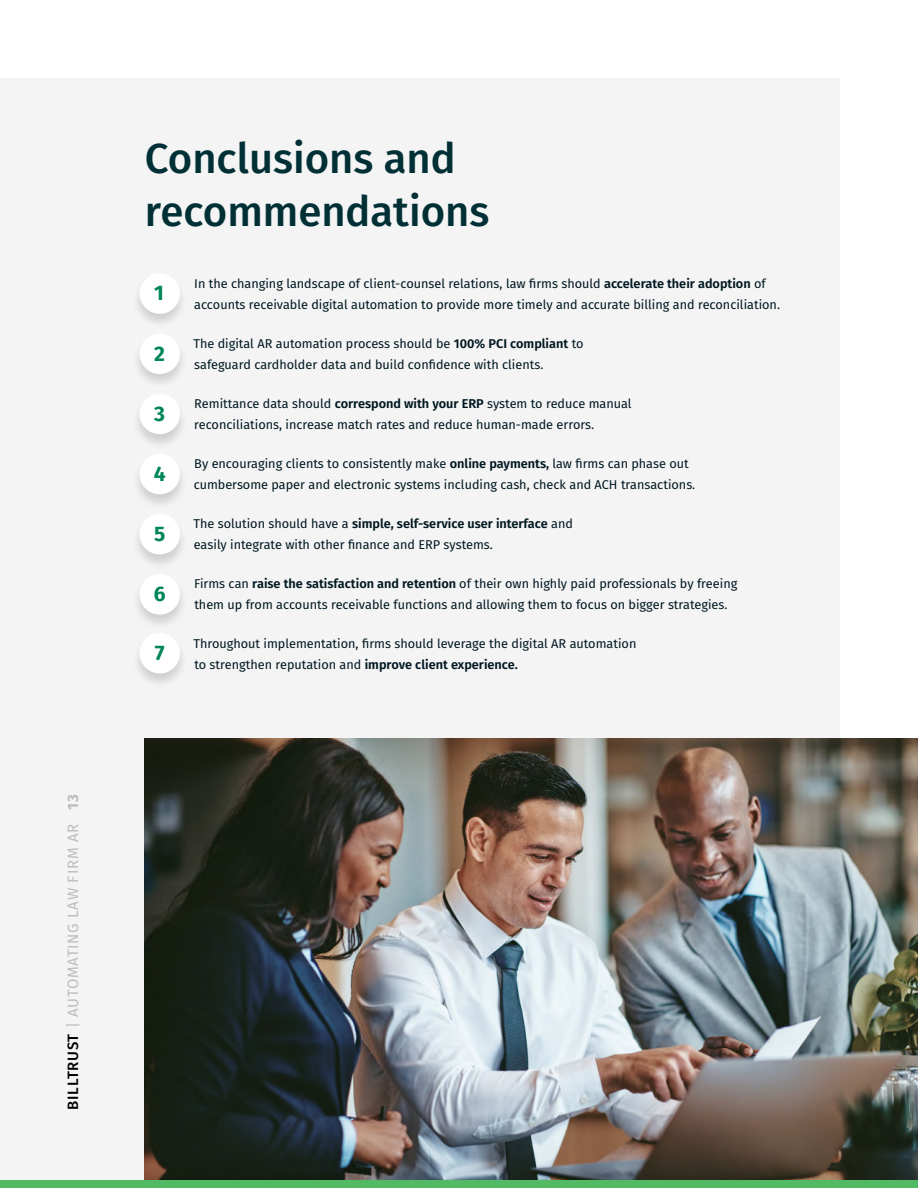
<style>
.page{position:relative;width:918px;height:1188px;background:#fff}
.page>*{position:absolute;margin:0;border:0;box-sizing:border-box;transform-origin:0 0}
.t1{font:500 42px/52.5px "Fira Sans";color:#003035}
.t2{font:700 21px "Fira Sans";color:#008557}
.t3{font:15px "Fira Sans";letter-spacing:.05em;color:#bbbdc0}
.t4{font:12.75px/21px "Fira Sans";color:#001721}
.s1{font-weight:500;color:#000}
.s2{font-weight:700}
.s3{font-weight:600}
</style>
<div class="page">
<div style="left:0;top:78px;width:840px;height:1110px;background:#f4f4f4"></div>
<img style="left:144px;top:738px;width:774px;height:442px">
<div style="left:132px;top:273px;width:56px;height:56px;background:#000;opacity:.15"></div>
<div style="left:140px;top:273px;width:40px;height:41px;background:#fff;border-radius:50%"></div>
<div style="left:132px;top:333px;width:56px;height:57px;background:#000;opacity:.15"></div>
<div style="left:140px;top:334px;width:40px;height:40px;background:#fff;border-radius:50%"></div>
<div style="left:132px;top:393px;width:56px;height:57px;background:#000;opacity:.15"></div>
<div style="left:140px;top:394px;width:40px;height:40px;background:#fff;border-radius:50%"></div>
<div style="left:132px;top:453px;width:56px;height:57px;background:#000;opacity:.15"></div>
<div style="left:140px;top:454px;width:40px;height:40px;background:#fff;border-radius:50%"></div>
<div style="left:132px;top:513px;width:56px;height:57px;background:#000;opacity:.15"></div>
<div style="left:140px;top:514px;width:40px;height:40px;background:#fff;border-radius:50%"></div>
<div style="left:132px;top:574px;width:56px;height:56px;background:#000;opacity:.15"></div>
<div style="left:140px;top:574px;width:40px;height:41px;background:#fff;border-radius:50%"></div>
<div style="left:132px;top:632px;width:56px;height:57px;background:#000;opacity:.15"></div>
<div style="left:140px;top:633px;width:40px;height:41px;background:#fff;border-radius:50%"></div>
<div style="left:0;top:1180px;width:918px;height:8px;background:#52b964"></div>
<p class="t3" style="left:61px;top:1110px;width:317px;rotate:-90deg"><span class="s1">BILLTRUST</span> | AUTOMATING LAW FIRM AR <span class="s2">13</span></p>
<h1 class="t1" style="left:145px;top:130px;width:346px">Conclusions and recommendations</h1>
<h2 class="t2" style="left:154px;top:275px;width:11px">1</h2>
<h2 class="t2" style="left:154px;top:336px;width:12px">2</h2>
<h2 class="t2" style="left:154px;top:396px;width:12px">3</h2>
<h2 class="t2" style="left:154px;top:456px;width:13px">4</h2>
<h2 class="t2" style="left:154px;top:516px;width:13px">5</h2>
<h2 class="t2" style="left:154px;top:576px;width:13px">6</h2>
<h2 class="t2" style="left:155px;top:635px;width:11px">7</h2>
<p class="t4" style="left:194px;top:273px;width:587px">In the changing landscape of client-counsel relations, law firms should <span class="s3">accelerate their adoption</span> of accounts receivable digital automation to provide more timely and accurate billing and reconciliation.</p>
<p class="t4" style="left:193px;top:333px;width:392px">The digital AR automation process should be <span class="s3">100% PCI compliant</span> to safeguard cardholder data and build confidence with clients.</p>
<p class="t4" style="left:194px;top:393px;width:439px">Remittance data should <span class="s3">correspond with your ERP</span> system to reduce manual reconciliations, increase match rates and reduce human-made errors.</p>
<p class="t4" style="left:194px;top:453px;width:503px">By encouraging clients to consistently make <span class="s3">online payments,</span> law firms can phase out cumbersome paper and electronic systems including cash, check and ACH transactions.</p>
<p class="t4" style="left:193px;top:513px;width:381px">The solution should have a <span class="s3">simple, self-service user interface</span> and easily integrate with other finance and ERP systems.</p>
<p class="t4" style="left:194px;top:573px;width:545px">Firms can <span class="s3">raise the satisfaction and retention</span> of their own highly paid professionals by freeing them up from accounts receivable functions and allowing them to focus on bigger strategies.</p>
<p class="t4" style="left:193px;top:633px;width:444px">Throughout implementation, firms should leverage the digital AR automation to strengthen reputation and <span class="s3">improve client experience.</span></p>
</div>
